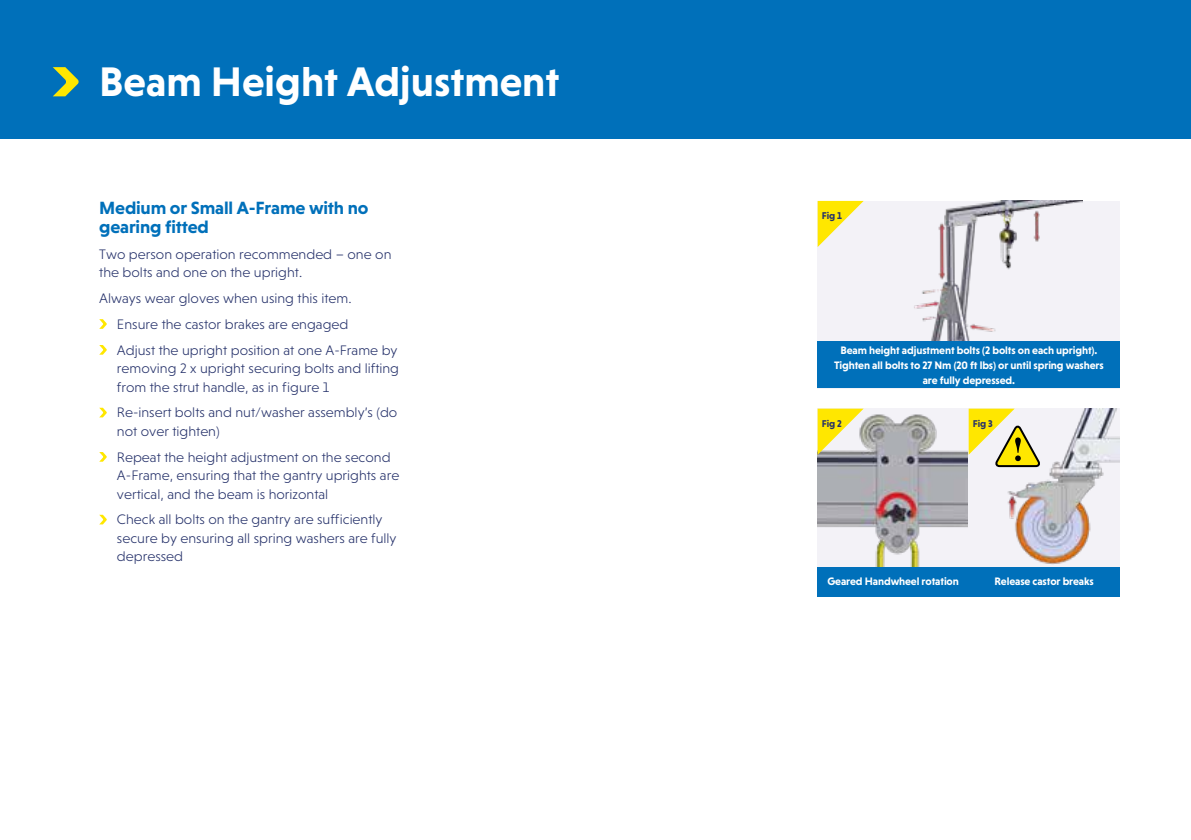
<style>
.page{position:relative;width:1191px;height:840px;background:#fff}
.page>*{position:absolute;margin:0;border:0;box-sizing:border-box;transform-origin:0 0}
.t1{font:700 42px "Niveau Grotesk";color:#fff}
.t2{font:700 18px/18.4px "Niveau Grotesk";letter-spacing:-.01em;color:#0070ba}
.t3{font:300 14px/18.4px "Niveau Grotesk";color:#25316a}
.t4{font:700 11px/15px "Niveau Grotesk";letter-spacing:-.01em;color:#fff;text-align:center}
.t5{font:700 10px "Niveau Grotesk";letter-spacing:-.01em;color:#25316a}
</style>
<div class="page">
<div style="left:0;top:0;width:1191px;height:138px;background:#0070ba"></div>
<img style="left:817px;top:409px;width:151px;height:157px">
<img style="left:968px;top:408px;width:151px;height:158px">
<div style="left:817px;top:201px;width:303px;height:187px;background:#f3f2f7"></div>
<img style="left:863px;top:201px;width:219px;height:140px">
<svg style="left:99px;top:319px;width:8px;height:9px"></svg>
<svg style="left:99px;top:345px;width:8px;height:9px"></svg>
<svg style="left:99px;top:407px;width:8px;height:10px"></svg>
<svg style="left:99px;top:452px;width:8px;height:9px"></svg>
<svg style="left:99px;top:514px;width:8px;height:10px"></svg>
<svg style="left:53px;top:67px;width:26px;height:29px"></svg>
<div style="left:817px;top:566px;width:303px;height:30px;background:#0070ba"></div>
<div style="left:817px;top:341px;width:303px;height:47px;background:#0070ba"></div>
<svg style="left:817px;top:408px;width:46px;height:46px"></svg>
<svg style="left:968px;top:408px;width:72px;height:60px"></svg>
<svg style="left:817px;top:201px;width:46px;height:46px"></svg>
<h1 class="t1" style="left:99px;top:57px;width:461px">Beam Height Adjustment</h1>
<p class="t2" style="left:99px;top:199px;width:271px">Medium or Small A-Frame with no gearing fitted</p>
<p class="t3" style="left:99px;top:244px;width:294px">Two person operation recommended – one on the bolts and one on the upright.</p>
<p class="t3" style="left:117px;top:285px;width:282px;line-height:25.8px;text-indent:-18px">Always wear gloves when using this item.<br>Ensure the castor brakes are engaged<br>Adjust the upright position at one A-Frame by</p>
<p class="t3" style="left:117px;top:359px;width:283px">removing 2 x upright securing bolts and lifting from the strut handle, as in figure 1</p>
<p class="t3" style="left:117px;top:403px;width:282px">Re-insert bolts and nut/washer assembly’s (do not over tighten)</p>
<p class="t3" style="left:117px;top:447px;width:284px">Repeat the height adjustment on the second<br>A-Frame, ensuring that the gantry uprights are vertical, and the beam is horizontal</p>
<p class="t3" style="left:117px;top:510px;width:281px">Check all bolts on the gantry are sufficiently secure by ensuring all spring washers are fully depressed</p>
<p class="t5" style="left:821px;top:209px;width:22px">Fig 1</p>
<p class="t4" style="left:834px;top:342px;width:271px">Beam height adjustment bolts (2 bolts on each upright).<br>Tighten all bolts to 27 Nm (20 ft lbs) or until spring washers are fully depressed.</p>
<p class="t5" style="left:821px;top:417px;width:22px">Fig 2</p>
<p class="t5" style="left:972px;top:417px;width:22px">Fig 3</p>
<p class="t4" style="left:827px;top:573px;width:133px">Geared Handwheel rotation</p>
<p class="t4" style="left:994px;top:573px;width:101px">Release castor breaks</p>
</div>
